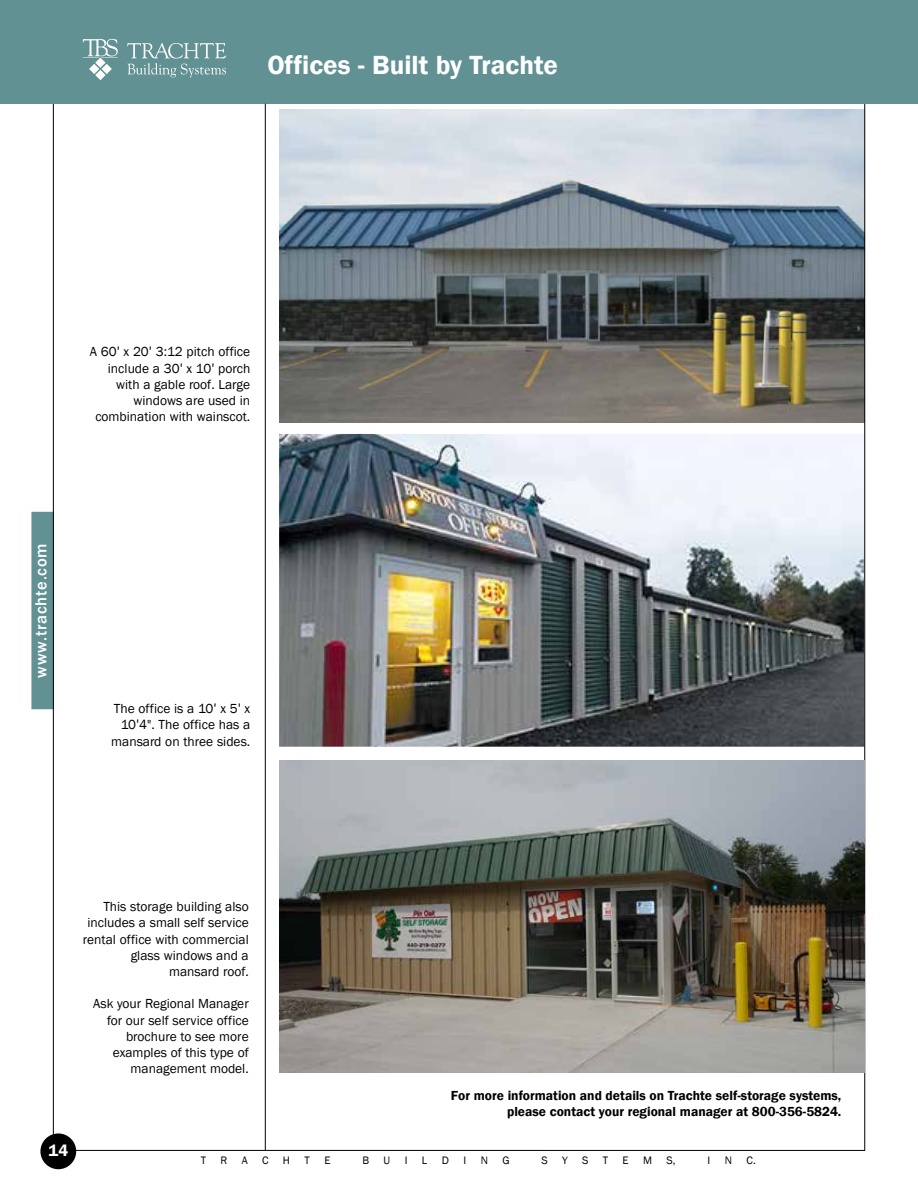
<style>
.page{position:relative;width:918px;height:1188px;background:#fff}
.page>*{position:absolute;margin:0;border:0;box-sizing:border-box;transform-origin:0 0}
.t1{font:600 27px "Franklin Gothic";color:#fff}
.t2{font:600 16.65px "Franklin Gothic";color:#fff}
.t3{font:500 16.5px "Franklin Gothic";letter-spacing:.05em;color:#fff}
.t4{font:13.5px/16.2px "Franklin Gothic";color:#000;text-align:right}
.t5{font:600 13.5px/16.2px "Franklin Gothic";color:#000;text-align:right}
.t6{font:11.1px "Franklin Gothic";color:#000}
.s1{font-family:"Work Sans"}
</style>
<div class="page">
<img style="left:279px;top:434px;width:585px;height:313px">
<div style="left:32px;top:512px;width:21px;height:197px;background:#629194"></div>
<div style="left:32px;top:512px;width:21px;height:197px;border:1px solid #629194"></div>
<hr style="left:58px;top:1150px;width:807px;height:1px;background:#000">
<hr style="left:53px;top:104px;width:1px;height:1047px;background:#000">
<div style="left:0;top:0;width:918px;height:104px;background:#629194"></div>
<svg style="left:83px;top:39px;width:35px;height:41px"></svg>
<svg style="left:127px;top:43px;width:99px;height:34px"></svg>
<img style="left:279px;top:110px;width:585px;height:313px">
<div style="left:40px;top:1133px;width:36px;height:36px;background:#000;border-radius:50%"></div>
<hr style="left:265px;top:104px;width:1px;height:1047px;background:#000">
<hr style="left:864px;top:104px;width:1px;height:1047px;background:#000">
<img style="left:279px;top:760px;width:585px;height:313px">
<h1 class="t1" style="left:267px;top:48px;width:292px">Offices - Built by Trachte</h1>
<p class="t4" style="left:90px;top:344px;width:162px">A 60<span class="s1">'</span> x 20<span class="s1">'</span> 3:12 pitch office include a 30<span class="s1">'</span> x 10<span class="s1">'</span> porch with a gable roof. Large windows are used in combination with wainscot.</p>
<p class="t3" style="left:31px;top:678px;width:136px;rotate:-90deg">www.trachte.com</p>
<p class="t4" style="left:111px;top:701px;width:141px">The office is a 10<span class="s1">'</span> x 5<span class="s1">'</span> x<br>10<span class="s1">'</span>4". The office has a mansard on three sides.</p>
<p class="t2" style="left:48px;top:1140px;width:21px">14</p>
<p class="t4" style="left:83px;top:899px;width:167px">This storage building also includes a small self service rental office with commercial glass windows and a mansard roof.</p>
<p class="t4" style="left:93px;top:996px;width:157px">Ask your Regional Manager for our self service office brochure to see more examples of this type of management model.</p>
<p class="t5" style="left:451px;top:1088px;width:392px">For more information and details on Trachte self-storage systems, please contact your regional manager at 800-356-5824.</p>
<p class="t6" style="left:201px;top:1154px;width:7px">T</p>
<p class="t6" style="left:221px;top:1154px;width:8px">R</p>
<p class="t6" style="left:242px;top:1154px;width:7px">A</p>
<p class="t6" style="left:262px;top:1154px;width:8px">C</p>
<p class="t6" style="left:283px;top:1154px;width:9px">H</p>
<p class="t6" style="left:305px;top:1154px;width:7px">T</p>
<p class="t6" style="left:324px;top:1154px;width:8px">E</p>
<p class="t6" style="left:362px;top:1154px;width:8px">B</p>
<p class="t6" style="left:384px;top:1154px;width:8px">U</p>
<p class="t6" style="left:405px;top:1154px;width:4px">I</p>
<p class="t6" style="left:422px;top:1154px;width:7px">L</p>
<p class="t6" style="left:442px;top:1154px;width:9px">D</p>
<p class="t6" style="left:464px;top:1154px;width:4px">I</p>
<p class="t6" style="left:481px;top:1154px;width:9px">N</p>
<p class="t6" style="left:503px;top:1154px;width:9px">G</p>
<p class="t6" style="left:542px;top:1154px;width:8px">S</p>
<p class="t6" style="left:562px;top:1154px;width:7px">Y</p>
<p class="t6" style="left:582px;top:1154px;width:8px">S</p>
<p class="t6" style="left:603px;top:1154px;width:7px">T</p>
<p class="t6" style="left:623px;top:1154px;width:8px">E</p>
<p class="t6" style="left:643px;top:1154px;width:11px">M</p>
<p class="t6" style="left:667px;top:1154px;width:11px">S,</p>
<p class="t6" style="left:708px;top:1154px;width:4px">I</p>
<p class="t6" style="left:725px;top:1154px;width:9px">N</p>
<p class="t6" style="left:747px;top:1154px;width:11px">C.</p>
</div>
